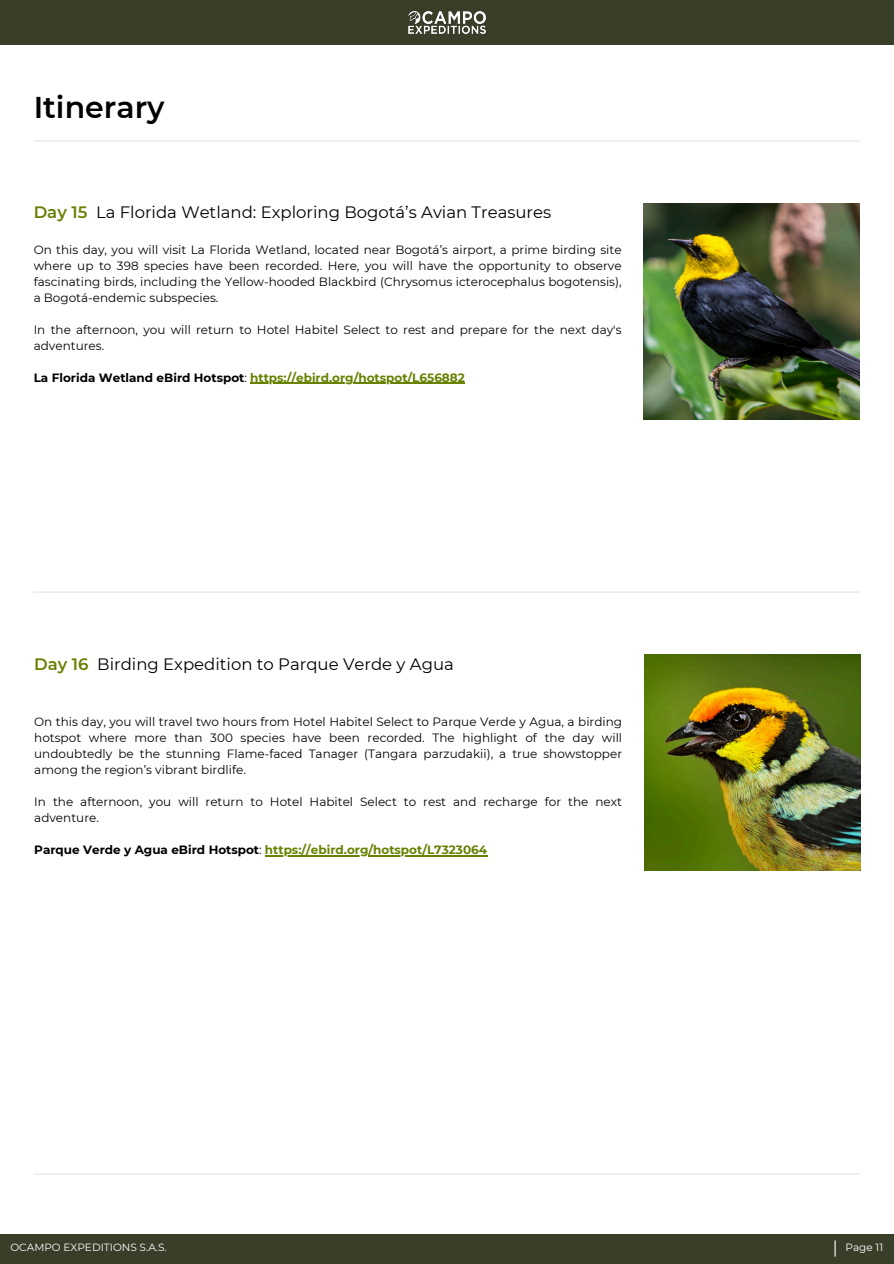
<style>
.page{position:relative;width:894px;height:1264px;background:#fff}
.page>*{position:absolute;margin:0;border:0;box-sizing:border-box;transform-origin:0 0}
.t1{font:600 30px "Montserrat";color:#000}
.t2{font:16.5px "Montserrat";color:#000}
.t3{font:12px/16px "Montserrat";color:#000;text-align:justify}
.t4{font:700 12px "Montserrat";color:#678100}
.t5{font:10.5px "Montserrat";color:#fff}
.s1{font-weight:600;color:#678100}
.s2{color:#000}
.s3{font-weight:400;color:#000}
</style>
<div class="page">
<div style="left:0;top:1233px;width:893px;height:30px;background:#393e29"></div>
<svg style="left:834px;top:1240px;width:1px;height:16px"></svg>
<hr style="left:34px;top:140px;width:825px;height:1px;background:#e4e4e4">
<hr style="left:34px;top:1173px;width:825px;height:1px;background:#e4e4e4">
<img style="left:643px;top:203px;width:216px;height:216px">
<img style="left:644px;top:654px;width:216px;height:216px">
<hr style="left:34px;top:591px;width:825px;height:1px;background:#e4e4e4">
<hr style="left:250px;top:383px;width:215px;height:1px;background:#678100">
<hr style="left:265px;top:855px;width:222px;height:1px;background:#678100">
<div style="left:0;top:0;width:893px;height:45px;background:#393e29"></div>
<img style="left:408px;top:12px;width:77px;height:21px">
<h1 class="t1" style="left:34px;top:89px;width:132px">Itinerary</h1>
<p class="t2" style="left:34px;top:202px;width:519px"><span class="s1">Day 15</span> La Florida Wetland: Exploring Bogotá’s Avian Treasures</p>
<h2 class="t3" style="left:34px;top:241px;width:589px">On this day, you will visit La Florida Wetland, located near Bogotá’s airport, a prime birding site where up to 398 species have been recorded. Here, you will have the opportunity to observe fascinating birds, including the Yellow-hooded Blackbird (Chrysomus icterocephalus bogotensis), a Bogotá-endemic subspecies.</h2>
<h3 class="t3" style="left:34px;top:321px;width:589px">In the afternoon, you will return to Hotel Habitel Select to rest and prepare for the next day's adventures.</h3>
<h3 class="t4" style="left:34px;top:370px;width:432px"><span class="s2">La Florida Wetland eBird Hotspot</span><span class="s3">:</span> https://ebird.org/hotspot/L656882</h3>
<p class="t2" style="left:34px;top:653px;width:421px"><span class="s1">Day 16</span> Birding Expedition to Parque Verde y Agua</p>
<p class="t3" style="left:34px;top:714px;width:589px">On this day, you will travel two hours from Hotel Habitel Select to Parque Verde y Agua, a birding hotspot where more than 300 species have been recorded. The highlight of the day will undoubtedly be the stunning Flame-faced Tanager (Tangara parzudakii), a true showstopper among the region’s vibrant birdlife.</p>
<h2 class="t3" style="left:34px;top:794px;width:589px">In the afternoon, you will return to Hotel Habitel Select to rest and recharge for the next adventure.</h2>
<h3 class="t4" style="left:34px;top:842px;width:454px"><span class="s2">Parque Verde y Agua eBird Hotspot</span><span class="s3">:</span> https://ebird.org/hotspot/L7323064</h3>
<h3 class="t5" style="left:10px;top:1240px;width:158px">OCAMPO EXPEDITIONS S.A.S.</h3>
<p class="t5" style="left:845px;top:1240px;width:39px">Page 11</p>
</div>
